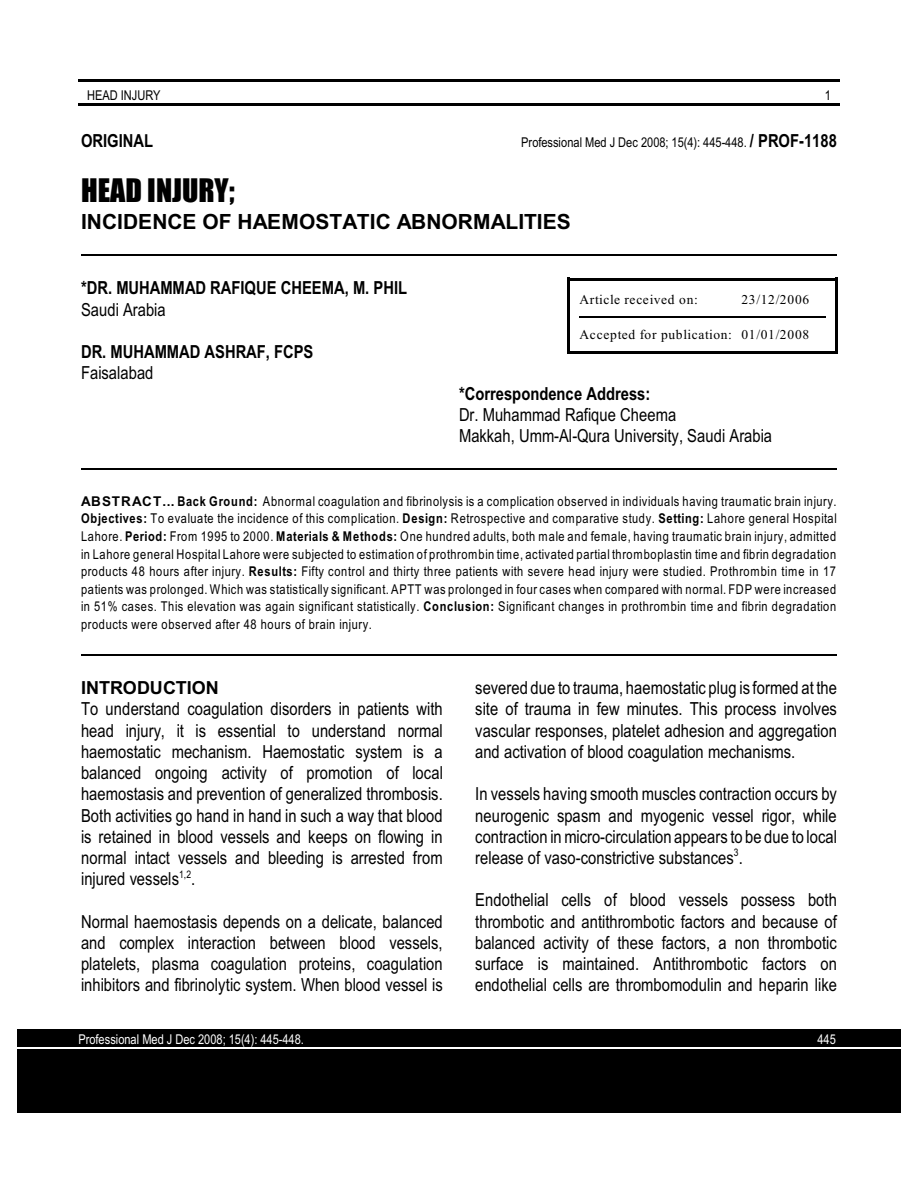
<style>
.page{position:relative;width:918px;height:1188px;background:#fff}
.page>*{position:absolute;margin:0;border:0;box-sizing:border-box;transform-origin:0 0}
.t1{font:30px "Impact";letter-spacing:.005em;color:#000}
.t2{font:700 21px "Arial";letter-spacing:.005em;color:#000}
.t3{font:18px/21.3px "Arial Narrow";color:#000;text-align:justify}
.t4{font:700 18px "Arial Narrow";color:#000}
.t5{font:700 18px "Arial";letter-spacing:.005em;color:#000}
.t6{font:13.5px/17.7px "Arial Narrow";letter-spacing:.02em;color:#000;text-align:justify}
.t7{font:13.5px "Times New Roman";letter-spacing:.06em;color:#000}
.t8{font:13.5px "Arial Narrow";color:#000}
.t9{font:13.5px "Arial Narrow";color:#fff}
.t10{font:10.5px "Arial Narrow";color:#000}
.s1{font-weight:700;font-size:18px}
.s2{font-family:"Arial";font-weight:700}
.s3{font-weight:700}
</style>
<div class="page">
<hr style="left:78px;top:79px;width:762px;height:3px;background:#000">
<hr style="left:78px;top:103px;width:762px;height:3px;background:#000">
<div style="left:17px;top:1029px;width:884px;height:18px;background:#000"></div>
<div style="left:17px;top:1035px;width:884px;height:14px;background:#000"></div>
<div style="left:17px;top:1049px;width:884px;height:21px;background:#000"></div>
<div style="left:17px;top:1070px;width:884px;height:21px;background:#000"></div>
<div style="left:17px;top:1092px;width:884px;height:21px;background:#000"></div>
<hr style="left:17px;top:1048px;width:884px;height:1px;background:#fff">
<hr style="left:81px;top:254px;width:756px;height:2px;background:#000">
<hr style="left:81px;top:468px;width:756px;height:2px;background:#000">
<hr style="left:81px;top:654px;width:756px;height:2px;background:#000">
<hr style="left:579px;top:316px;width:246px;height:2px;background:#000">
<hr style="left:568px;top:278px;width:2px;height:76px;background:#000">
<hr style="left:835px;top:278px;width:2px;height:76px;background:#000">
<hr style="left:568px;top:278px;width:269px;height:2px;background:#000">
<hr style="left:568px;top:352px;width:269px;height:2px;background:#000">
<p class="t8" style="left:87px;top:90px;width:75px">HEAD INJURY</p>
<p class="t6" style="left:825px;top:88px;width:8px">1</p>
<p class="t4" style="left:81px;top:134px;width:74px">ORIGINAL</p>
<p class="t8" style="left:521px;top:137px;width:317px">Professional Med J Dec 2008; 15(4): 445-448. <span class="s1">/ PROF-1188</span></p>
<h1 class="t1" style="left:81px;top:178px;width:155px">HEAD INJURY;</h1>
<p class="t2" style="left:81px;top:213px;width:491px">INCIDENCE OF HAEMOSTATIC ABNORMALITIES</p>
<p class="t4" style="left:81px;top:282px;width:328px">*DR. MUHAMMAD RAFIQUE CHEEMA, M. PHIL</p>
<p class="t3" style="left:81px;top:300px;width:86px">Saudi Arabia</p>
<p class="t4" style="left:81px;top:345px;width:234px">DR. MUHAMMAD ASHRAF, FCPS</p>
<p class="t3" style="left:81px;top:364px;width:74px">Faisalabad</p>
<p class="t7" style="left:579px;top:294px;width:120px">Article received on:</p>
<p class="t7" style="left:741px;top:294px;width:69px">23/12/2006</p>
<p class="t7" style="left:579px;top:330px;width:231px">Accepted for publication: 01/01/2008</p>
<p class="t4" style="left:459px;top:387px;width:193px">*Correspondence Address:</p>
<p class="t3" style="left:459px;top:406px;width:315px">Dr. Muhammad Rafique Cheema<br>Makkah, Umm-Al-Qura University, Saudi Arabia</p>
<p class="t6" style="left:81px;top:493px;width:757px"><span class="s2">ABSTRACT...</span> <span class="s3">Back Ground:</span> Abnormal coagulation and fibrinolysis is a complication observed in individuals having traumatic brain injury.<br><span class="s3">Objectives:</span> To evaluate the incidence of this complication. <span class="s3">Design:</span> Retrospective and comparative study. <span class="s3">Setting:</span> Lahore general Hospital Lahore. <span class="s3">Period:</span> From 1995 to 2000. <span class="s3">Materials &amp; Methods:</span> One hundred adults, both male and female, having traumatic brain injury, admitted in Lahore general Hospital Lahore were subjected to estimation of prothrombin time, activated partial thromboplastin time and fibrin degradation products 48 hours after injury. <span class="s3">Results:</span> Fifty control and thirty three patients with severe head injury were studied. Prothrombin time in 17 patients was prolonged. Which was statistically significant. APTT was prolonged in four cases when compared with normal. FDP were increased in 51% cases. This elevation was again significant statistically. <span class="s3">Conclusion:</span> Significant changes in prothrombin time and fibrin degradation products were observed after 48 hours of brain injury.</p>
<p class="t5" style="left:81px;top:681px;width:139px">INTRODUCTION</p>
<p class="t3" style="left:81px;top:700px;width:363px">To understand coagulation disorders in patients with head injury, it is essential to understand normal haemostatic mechanism. Haemostatic system is a balanced ongoing activity of promotion of local haemostasis and prevention of generalized thrombosis.<br>Both activities go hand in hand in such a way that blood is retained in blood vessels and keeps on flowing in normal intact vessels and bleeding is arrested from injured vessels .</p>
<p class="t10" style="left:179px;top:870px;width:14px">1,2</p>
<p class="t3" style="left:81px;top:912px;width:363px">Normal haemostasis depends on a delicate, balanced and complex interaction between blood vessels, platelets, plasma coagulation proteins, coagulation inhibitors and fibrinolytic system. When blood vessel is</p>
<p class="t3" style="left:475px;top:679px;width:363px">severed due to trauma, haemostatic plug is formed at the site of trauma in few minutes. This process involves vascular responses, platelet adhesion and aggregation and activation of blood coagulation mechanisms.</p>
<p class="t3" style="left:475px;top:785px;width:363px">In vessels having smooth muscles contraction occurs by neurogenic spasm and myogenic vessel rigor, while contraction in micro-circulation appears to be due to local release of vaso-constrictive substances .<sup>3</sup></p>
<p class="t3" style="left:475px;top:891px;width:363px">Endothelial cells of blood vessels possess both thrombotic and antithrombotic factors and because of balanced activity of these factors, a non thrombotic surface is maintained. Antithrombotic factors on endothelial cells are thrombomodulin and heparin like</p>
<p class="t9" style="left:79px;top:1035px;width:227px">Professional Med J Dec 2008; 15(4): 445-448.</p>
<p class="t9" style="left:817px;top:1035px;width:20px">445</p>
</div>
